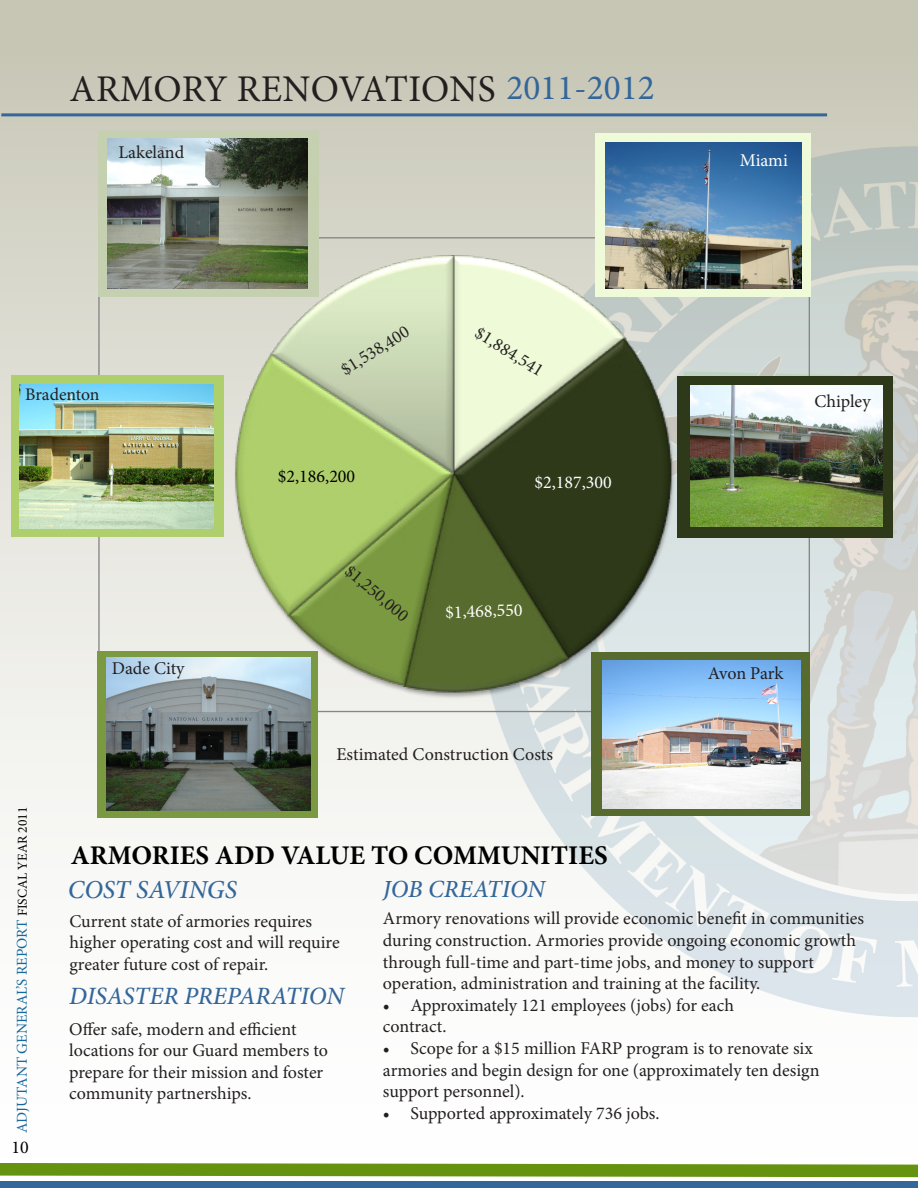
<style>
.page{position:relative;width:918px;height:1188px;background:#fff}
.page>*{position:absolute;margin:0;border:0;box-sizing:border-box;transform-origin:0 0}
.t1{font:37.8px "Minion Pro";color:#231f20}
.t2{font:35.4px "Minion Pro";color:#369}
.t3{font:700 27px "Minion Pro";color:#000}
.t4{font:italic 500 25.95px "Minion Pro";color:#369}
.t5{font:italic 500 24.9px "Minion Pro";color:#369}
.t6{font:italic 500 24.6px "Minion Pro";letter-spacing:-.005em;color:#369}
.t7{font:18px/21.6px "Minion Pro";color:#231f20}
.t8{font:18px "Minion Pro";color:#fff}
.t9{font:18px "Minion Pro";color:#000}
.t10{font:17.7px "Minion Pro";letter-spacing:-.005em;color:#231f20}
.t11{font:15px "Minion Pro";color:#17689b}
.s1{font-size:13.5px;color:#000}
</style>
<div class="page">
<div style="left:0;top:0;width:918px;height:1188px;background:linear-gradient(to bottom,#c9c8b8,#fff)"></div>
<div style="left:0;top:1177px;width:918px;height:11px;background:#369"></div>
<hr style="left:0;top:1177px;width:918px;height:4px;background:#fff">
<svg style="left:0;top:1163px;width:918px;height:14px;background:#749d27"></svg>
<img style="left:477px;top:135px;width:441px;height:883px">
<img style="left:397px;top:662px;width:180px;height:40px">
<img style="left:282px;top:627px;width:181px;height:70px">
<img style="left:229px;top:351px;width:57px;height:276px">
<img style="left:456px;top:254px;width:172px;height:82px">
<img style="left:456px;top:336px;width:218px;height:326px">
<img style="left:401px;top:470px;width:171px;height:224px">
<img style="left:286px;top:619px;width:170px;height:70px">
<img style="left:233px;top:352px;width:223px;height:267px">
<img style="left:268px;top:254px;width:188px;height:223px">
<div style="left:592px;top:652px;width:218px;height:164px;background:#576b2e"></div>
<img style="left:602px;top:660px;width:198px;height:149px">
<div style="left:595px;top:133px;width:215px;height:164px;background:#eefad8"></div>
<div style="left:98px;top:131px;width:220px;height:166px;background:#c4d0af"></div>
<div style="left:11px;top:376px;width:213px;height:161px;background:#aecf6b"></div>
<img style="left:606px;top:142px;width:195px;height:147px">
<div style="left:97px;top:651px;width:220px;height:166px;background:#7b9941"></div>
<div style="left:677px;top:376px;width:216px;height:161px;background:#2e3919"></div>
<hr style="left:1px;top:113px;width:826px;height:3px;background:#369">
<img style="left:107px;top:138px;width:200px;height:150px">
<img style="left:106px;top:658px;width:204px;height:153px">
<img style="left:19px;top:385px;width:195px;height:143px">
<img style="left:690px;top:385px;width:193px;height:141px">
<h1 class="t1" style="left:70px;top:64px;width:54px">Armory</h1>
<h1 class="t1" style="left:237px;top:64px;width:49px">Renovations</h1>
<h2 class="t2" style="left:506px;top:64px;width:150px">2011-2012</h2>
<p class="t7" style="left:118px;top:141px;width:67px">Lakeland</p>
<p class="t7" style="left:337px;top:362px;width:79px;rotate:-32deg">$1,538,400</p>
<p class="t7" style="left:482px;top:322px;width:79px;rotate:32deg">$1,884,541</p>
<p class="t8" style="left:740px;top:148px;width:50px">Miami</p>
<p class="t10" style="left:25px;top:383px;width:76px">Bradenton</p>
<p class="t7" style="left:814px;top:390px;width:58px">Chipley</p>
<p class="t11" style="left:12px;top:1133px;width:328px;rotate:-90deg">ADJUTANT GENERAL’S REPORT <span class="s1">FISCAL YEAR 2011</span></p>
<p class="t9" style="left:11px;top:1136px;width:19px">10</p>
<p class="t7" style="left:112px;top:657px;width:74px">Dade City</p>
<p class="t9" style="left:278px;top:464px;width:79px">$2,186,200</p>
<p class="t7" style="left:354px;top:560px;width:79px;rotate:40deg">$1,250,000</p>
<p class="t8" style="left:534px;top:470px;width:79px">$2,187,300</p>
<p class="t8" style="left:445px;top:600px;width:79px;rotate:-2deg">$1,468,550</p>
<p class="t7" style="left:336px;top:744px;width:218px">Estimated Construction Costs</p>
<h3 class="t3" style="left:71px;top:836px;width:538px">ARMORIES ADD VALUE TO COMMUNITIES</h3>
<p class="t7" style="left:708px;top:663px;width:77px">Avon Park</p>
<h3 class="t4" style="left:68px;top:872px;width:171px">COST SAVINGS</h3>
<p class="t7" style="left:69px;top:910px;width:272px">Current state of armories requires higher operating cost and will require greater future cost of repair.</p>
<h3 class="t5" style="left:69px;top:979px;width:276px">DISASTER PREPARATION</h3>
<p class="t7" style="left:69px;top:1018px;width:260px">Offer safe, modern and efficient locations for our Guard members to prepare for their mission and foster community partnerships.</p>
<h3 class="t6" style="left:383px;top:872px;width:163px">JOB CREATION</h3>
<p class="t7" style="left:383px;top:908px;width:483px">Armory renovations will provide economic benefit in communities during construction. Armories provide ongoing economic growth through full-time and part-time jobs, and money to support operation, administration and training at the facility.</p>
<p class="t7" style="left:383px;top:994px;width:352px">• Approximately 121 employees (jobs) for each contract.</p>
<p class="t7" style="left:383px;top:1038px;width:438px">• Scope for a $15 million FARP program is to renovate six armories and begin design for one (approximately ten design support personnel).</p>
<p class="t7" style="left:383px;top:1102px;width:278px">• Supported approximately 736 jobs.</p>
</div>
